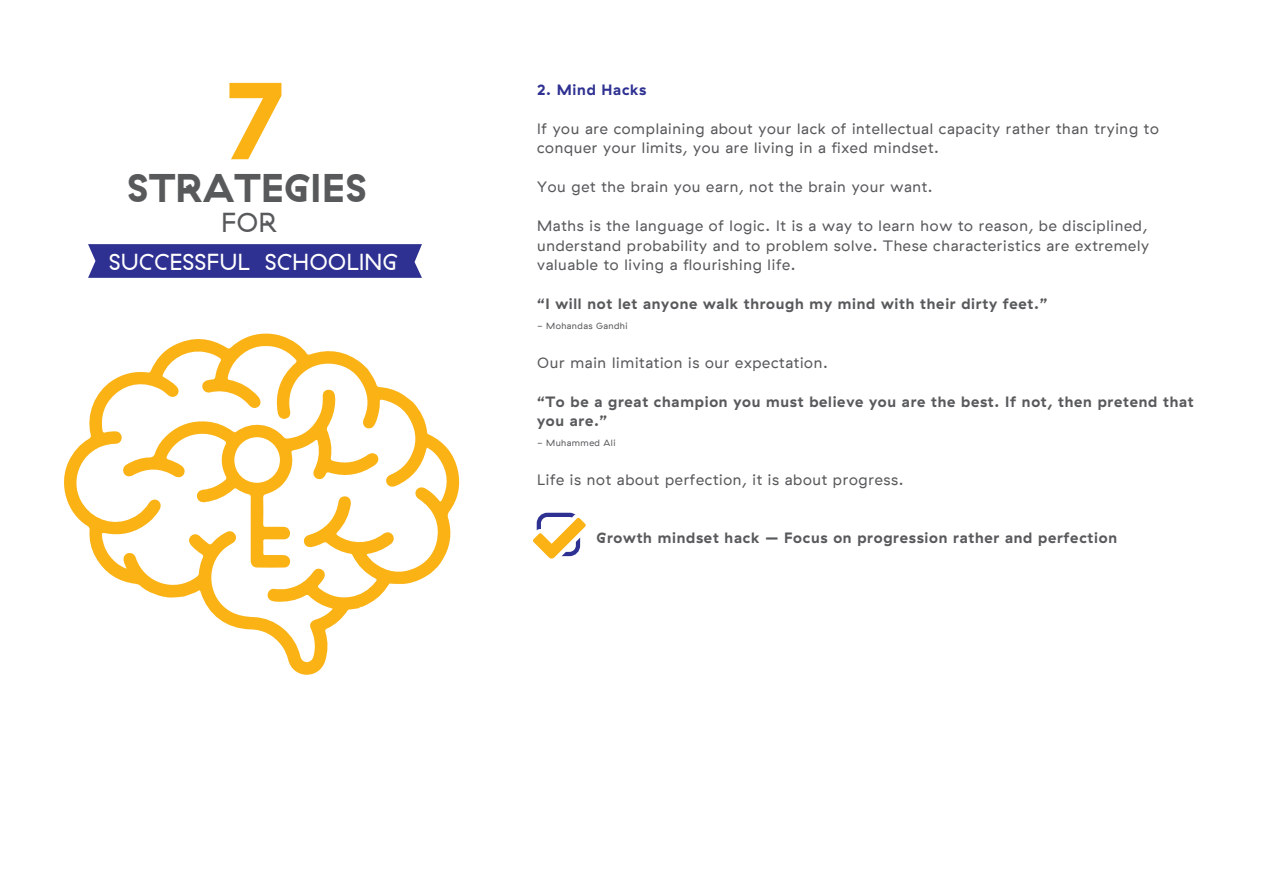
<style>
.page{position:relative;width:1263px;height:893px;background:#fff}
.page>*{position:absolute;margin:0;border:0;box-sizing:border-box;transform-origin:0 0}
.t1{font:700 109.05px "GT Haptik";color:#fab215}
.t2{font:700 40.05px "GT Haptik";color:#58595b}
.t3{font:27.45px "GT Haptik";color:#58595b}
.t4{font:23.25px "GT Haptik";color:#fff}
.t5{font:15px/19.5px "GT Haptik";letter-spacing:.045em;color:#58595b}
.t6{font:700 15px/19.5px "GT Haptik";letter-spacing:.045em;color:#58595b}
.t7{font:700 15px "GT Haptik";letter-spacing:.045em;color:#2e3191}
.t8{font:9px "GT Haptik";letter-spacing:.045em;color:#58595b}
</style>
<div class="page">
<div style="left:537px;top:513px;width:43px;height:43px;border:4px solid #2e3191;border-radius:9px"></div>
<svg style="left:533px;top:514px;width:53px;height:45px"></svg>
<svg style="left:64px;top:333px;width:396px;height:342px"></svg>
<svg style="left:122px;top:390px;width:257px;height:178px"></svg>
<svg style="left:88px;top:244px;width:334px;height:34px;background:#343794"></svg>
<h1 class="t1" style="left:225px;top:53px;width:61px">7</h1>
<h2 class="t2" style="left:127px;top:163px;width:242px">STRATEGIES</h2>
<h3 class="t3" style="left:221px;top:206px;width:57px">FOR</h3>
<h3 class="t4" style="left:109px;top:248px;width:290px">SUCCESSFUL SCHOOLING</h3>
<p class="t7" style="left:537px;top:80px;width:111px">2. Mind Hacks</p>
<p class="t5" style="left:537px;top:119px;width:623px">If you are complaining about your lack of intellectual capacity rather than trying to conquer your limits, you are living in a fixed mindset.</p>
<p class="t5" style="left:537px;top:178px;width:397px">You get the brain you earn, not the brain your want.</p>
<p class="t5" style="left:537px;top:217px;width:614px">Maths is the language of logic. It is a way to learn how to reason, be disciplined, understand probability and to problem solve. These characteristics are extremely valuable to living a flourishing life.</p>
<p class="t6" style="left:537px;top:295px;width:512px">“I will not let anyone walk through my mind with their dirty feet.”</p>
<p class="t8" style="left:537px;top:321px;width:92px">- Mohandas Gandhi</p>
<p class="t5" style="left:537px;top:353px;width:292px">Our main limitation is our expectation.</p>
<p class="t6" style="left:537px;top:392px;width:658px">“To be a great champion you must believe you are the best. If not, then pretend that you are.”</p>
<p class="t8" style="left:537px;top:438px;width:80px">- Muhammed Ali</p>
<p class="t5" style="left:537px;top:470px;width:368px">Life is not about perfection, it is about progress.</p>
<p class="t6" style="left:597px;top:529px;width:522px">Growth mindset hack – Focus on progression rather and perfection</p>
</div>
